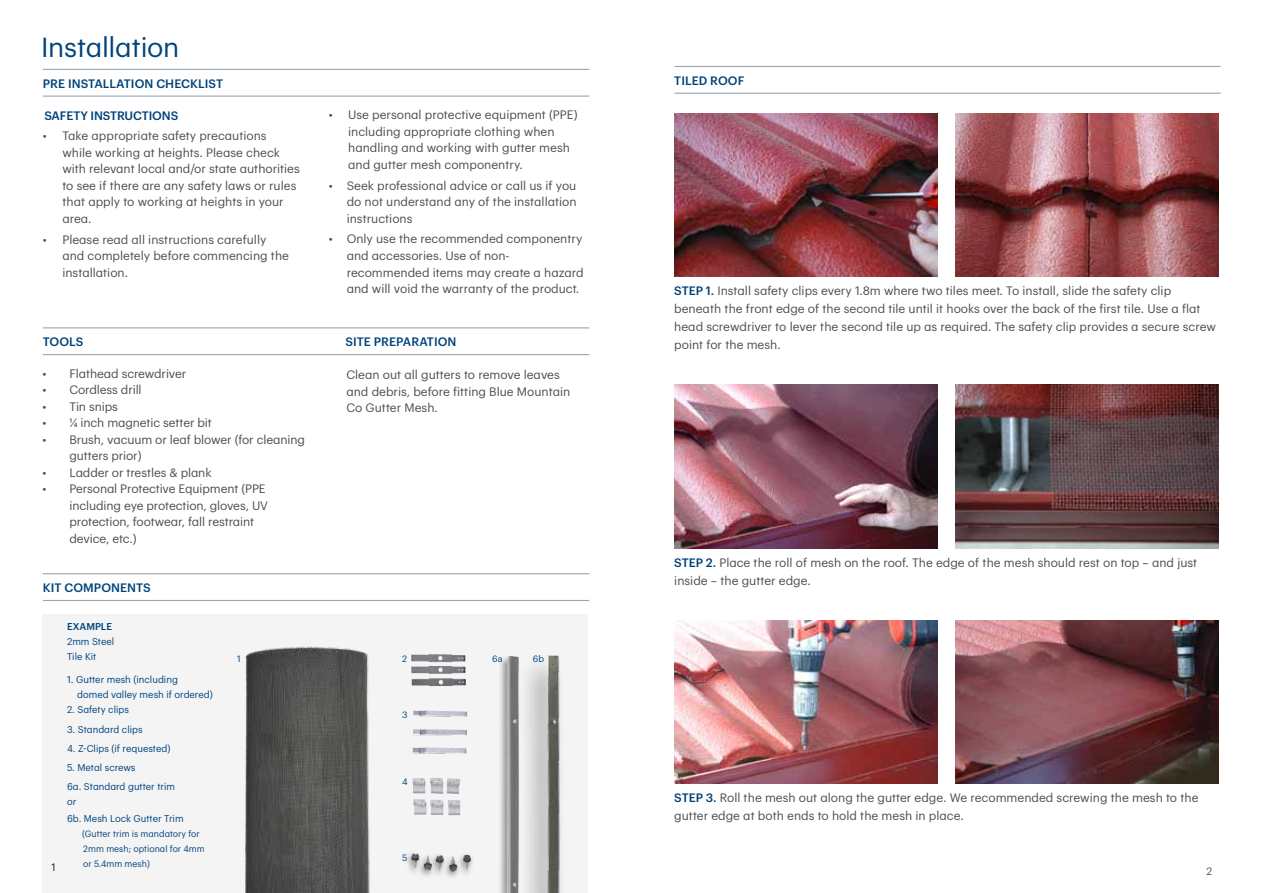
<style>
.page{position:relative;width:1263px;height:893px;background:#fff}
.page>*{position:absolute;margin:0;border:0;box-sizing:border-box;transform-origin:0 0}
.t1{font:27px "Graphik";letter-spacing:-.01em;color:#00437b}
.t2{font:12px/16.5px "Graphik";color:#4d4d4f}
.t3{font:500 12px "Graphik";letter-spacing:.005em;color:#00437b}
.t4{font:10.5px "Graphik";color:#4d4d4f}
.t5{font:9.75px/15px "Graphik";color:#00437b}
.t6{font:500 9.75px "Graphik";color:#00437b}
.t7{font:italic 9.75px "Graphik";color:#00437b}
.t8{font:9px/15px "Graphik";color:#00437b}
.s1{font-weight:500;color:#00437b}
.s2{color:#231f20}
</style>
<div class="page">
<hr style="left:43px;top:69px;width:546px;height:1px;background:#9aa5ae">
<hr style="left:43px;top:96px;width:546px;height:1px;background:#9aa5ae">
<hr style="left:43px;top:573px;width:546px;height:1px;background:#9aa5ae">
<hr style="left:43px;top:600px;width:546px;height:1px;background:#9aa5ae">
<div style="left:43px;top:614px;width:545px;height:279px;background:#f4f4f5"></div>
<div style="left:498px;top:655px;width:23px;height:238px;background:#231f20;opacity:.45"></div>
<img style="left:507px;top:656px;width:11px;height:237px">
<div style="left:518px;top:652px;width:49px;height:241px;background:#231f20;opacity:.45"></div>
<img style="left:544px;top:656px;width:23px;height:237px">
<div style="left:404px;top:851px;width:71px;height:29px;background:#231f20;opacity:.45"></div>
<img style="left:411px;top:853px;width:60px;height:18px">
<hr style="left:43px;top:327px;width:546px;height:1px;background:#9aa5ae">
<hr style="left:43px;top:354px;width:546px;height:1px;background:#9aa5ae">
<img style="left:411px;top:654px;width:54px;height:32px">
<img style="left:412px;top:778px;width:48px;height:16px">
<img style="left:413px;top:799px;width:47px;height:16px">
<img style="left:246px;top:646px;width:124px;height:247px">
<img style="left:412px;top:711px;width:55px;height:43px">
<hr style="left:674px;top:66px;width:547px;height:1px;background:#9aa5ae">
<hr style="left:674px;top:93px;width:547px;height:1px;background:#9aa5ae">
<img style="left:674px;top:113px;width:264px;height:164px">
<img style="left:674px;top:385px;width:264px;height:164px">
<img style="left:674px;top:620px;width:264px;height:164px">
<img style="left:955px;top:113px;width:264px;height:164px">
<img style="left:955px;top:385px;width:264px;height:164px">
<img style="left:955px;top:620px;width:264px;height:164px">
<h1 class="t1" style="left:41px;top:27px;width:140px">Installation</h1>
<p class="t3" style="left:43px;top:74px;width:182px">PRE INSTALLATION CHECKLIST</p>
<p class="t3" style="left:44px;top:106px;width:136px">SAFETY INSTRUCTIONS</p>
<p class="t2" style="left:62px;top:127px;width:239px;text-indent:-19px">• Take appropriate safety precautions<br>while working at heights. Please check with relevant local and/or state authorities to see if there are any safety laws or rules that apply to working at heights in your area.</p>
<p class="t2" style="left:62px;top:230px;width:228px;text-indent:-19px">• Please read all instructions carefully and completely before commencing the installation.</p>
<p class="t2" style="left:348px;top:106px;width:231px;text-indent:-20px">• Use personal protective equipment (PPE) including appropriate clothing when handling and working with gutter mesh and gutter mesh componentry.</p>
<p class="t2" style="left:347px;top:176px;width:231px;text-align:justify;text-indent:-18px">• Seek professional advice or call us if you do not understand any of the installation instructions</p>
<p class="t2" style="left:347px;top:230px;width:239px;text-indent:-18px">• Only use the recommended componentry and accessories. Use of non&shy;recommended items may create a hazard and will void the warranty of the product.</p>
<p class="t3" style="left:43px;top:333px;width:42px">TOOLS</p>
<p class="t3" style="left:345px;top:333px;width:112px">SITE PREPARATION</p>
<p class="t2" style="left:346px;top:366px;width:225px">Clean out all gutters to remove leaves and debris, before fitting Blue Mountain<br>Co Gutter Mesh.</p>
<p class="t2" style="left:43px;top:364px;width:145px">• Flathead screwdriver</p>
<p class="t2" style="left:43px;top:381px;width:101px">• Cordless drill</p>
<p class="t2" style="left:43px;top:397px;width:77px">• Tin snips</p>
<p class="t2" style="left:43px;top:414px;width:171px">• ¼ inch magnetic setter bit</p>
<p class="t2" style="left:70px;top:430px;width:237px;text-indent:-27px">• Brush, vacuum or leaf blower (for cleaning gutters prior)</p>
<p class="t2" style="left:43px;top:463px;width:171px">• Ladder or trestles &amp; plank</p>
<p class="t2" style="left:70px;top:480px;width:200px;text-indent:-27px">• Personal Protective Equipment (PPE including eye protection, gloves, UV protection, footwear, fall restraint device, etc.)</p>
<p class="t3" style="left:674px;top:71px;width:72px">TILED ROOF</p>
<p class="t2" style="left:674px;top:281px;width:543px;line-height:18px"><span class="s1">STEP 1.</span> Install safety clips every 1.8m where two tiles meet. To install, slide the safety clip beneath the front edge of the second tile until it hooks over the back of the first tile. Use a flat head screwdriver to lever the second tile up as required. The safety clip provides a secure screw point for the mesh.</p>
<p class="t2" style="left:674px;top:553px;width:524px;line-height:18px"><span class="s1">STEP 2.</span> Place the roll of mesh on the roof. The edge of the mesh should rest on top – and just inside – the gutter edge.</p>
<p class="t3" style="left:43px;top:578px;width:109px">KIT COMPONENTS</p>
<p class="t6" style="left:67px;top:619px;width:46px">EXAMPLE</p>
<p class="t5" style="left:67px;top:633px;width:49px">2mm Steel<br>Tile Kit</p>
<p class="t5" style="left:77px;top:671px;width:137px;text-indent:-10px">1. Gutter mesh (including<br>domed valley mesh if ordered)</p>
<p class="t5" style="left:67px;top:701px;width:63px">2. Safety clips</p>
<p class="t5" style="left:67px;top:721px;width:77px">3. Standard clips</p>
<p class="t5" style="left:67px;top:740px;width:105px">4. Z-Clips (if requested)</p>
<p class="t5" style="left:67px;top:757px;width:110px;line-height:19.2px">5. Metal screws<br>6a. Standard gutter trim</p>
<p class="t7" style="left:67px;top:794px;width:11px">or</p>
<p class="t5" style="left:67px;top:811px;width:118px">6b. Mesh Lock Gutter Trim</p>
<p class="t8" style="left:82px;top:826px;width:124px">(Gutter trim is mandatory for<br>2mm mesh; optional for 4mm or 5.4mm mesh)</p>
<p class="t8" style="left:237px;top:650px;width:5px">1</p>
<p class="t8" style="left:402px;top:650px;width:6px">2</p>
<p class="t8" style="left:492px;top:650px;width:12px">6a</p>
<p class="t8" style="left:533px;top:650px;width:13px">6b</p>
<p class="t8" style="left:402px;top:706px;width:7px">3</p>
<p class="t8" style="left:402px;top:773px;width:7px">4</p>
<p class="t2" style="left:674px;top:788px;width:526px;line-height:18px"><span class="s1">STEP 3.</span> Roll the mesh out along the gutter edge. We recommended screwing the mesh to the gutter edge at both ends to hold the mesh in place.</p>
<p class="t8" style="left:402px;top:849px;width:7px">5</p>
<p class="t4" style="left:47px;top:860px;width:10px">1<span class="s2">1</span></p>
<p class="t4" style="left:1206px;top:863px;width:7px">2</p>
</div>
